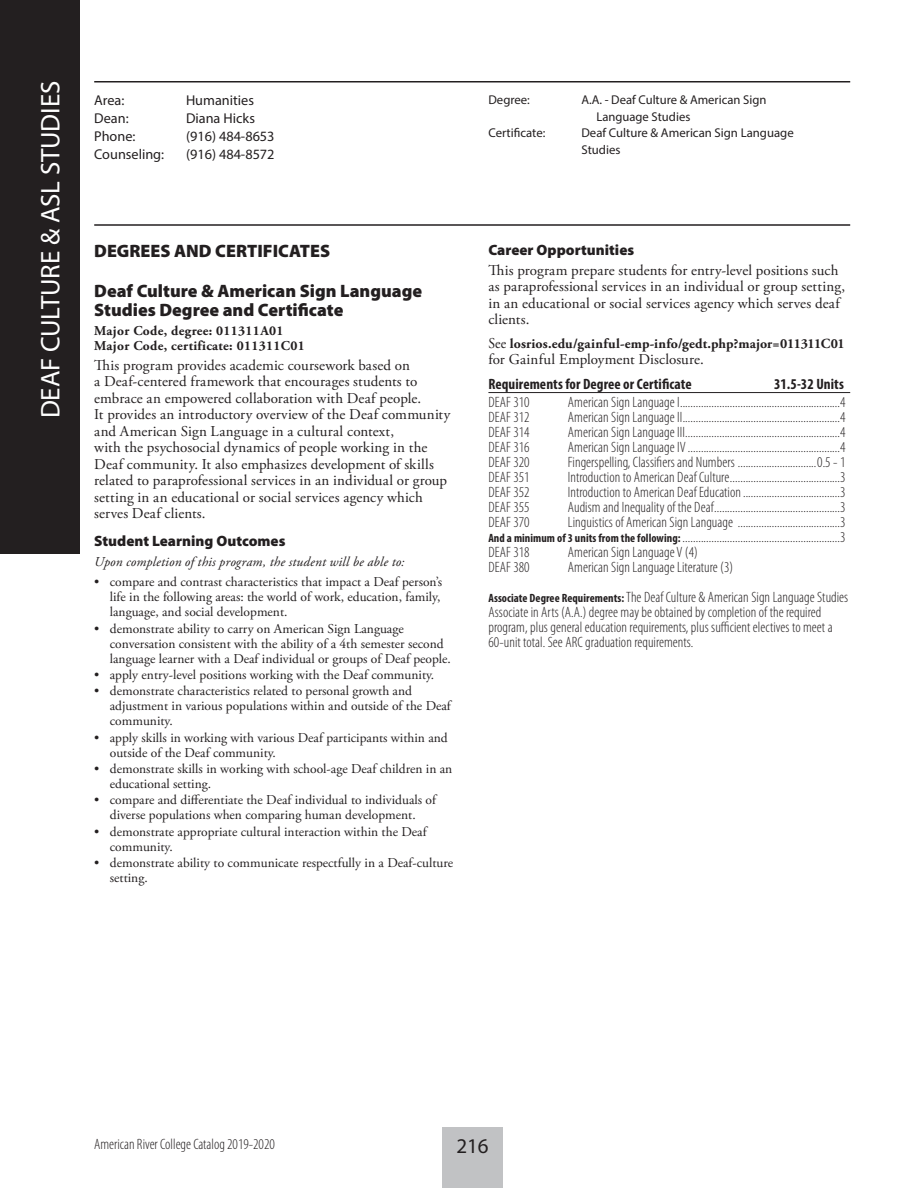
<style>
.page{position:relative;width:918px;height:1188px;background:#fff}
.page>*{position:absolute;margin:0;border:0;box-sizing:border-box;transform-origin:0 0}
._2018-Page_Head_Righ{font:27px "Myriad Pro";letter-spacing:-.005em;color:#fff}
.t1{font:21px "Myriad Pro";color:#231f20}
._2018-Heading_2{font:900 18px/19.5px "Myriad Pro";color:#231f20}
._2018-Heading_1{font:900 18px "Myriad Pro";color:#231f20}
._2018-Table_text{font:300 condensed 15px "Myriad Pro";letter-spacing:.005em;color:#231f20}
._2018-Body_text{font:15px/16.5px "Adobe Garamond Pro";letter-spacing:.01em;color:#231f20}
._2018-Table_Head_w_o{font:300 condensed 15px/15px "Myriad Pro";letter-spacing:.005em;color:#231f20}
._2018-Table_Head_UL{font:700 condensed 15px "Myriad Pro";letter-spacing:.005em;color:#231f20}
._2018-Heading_3{font:900 15px "Myriad Pro";color:#231f20}
._2018-Header_text{font:14.25px "Myriad Pro";color:#231f20}
._2018-Body_text-2{font:700 13.8px "Adobe Garamond Pro";letter-spacing:.01em;color:#231f20}
._2018-Body_text-just{font:13.5px/15px "Adobe Garamond Pro";color:#231f20}
._2018-Major_Code{font:700 13.5px/15px "Adobe Garamond Pro";letter-spacing:.025em;color:#231f20}
._2018-Body_text-3{font:italic 13.5px "Adobe Garamond Pro";letter-spacing:.015em;color:#231f20}
._2018-Header_text_2{font:12.75px/16.5px "Myriad Pro";color:#231f20}
.s1{font-weight:400;font-size:15px}
.s2{font-weight:700;font-size:12px}
</style>
<div class="page">
<div style="left:442px;top:1127px;width:61px;height:61px;background:#c1c2c4"></div>
<hr style="left:94px;top:224px;width:756px;height:2px;background:#231f20">
<hr style="left:94px;top:81px;width:756px;height:1px;background:#231f20">
<hr style="left:488px;top:392px;width:362px;height:1px;background:#231f20">
<div style="left:0;top:0;width:80px;height:554px;background:#231f20"></div>
<p class="_2018-Page_Head_Righ" style="left:34px;top:418px;width:339px;rotate:-90deg">DEAF CULTURE &amp; ASL STUDIES</p>
<p class="_2018-Header_text" style="left:94px;top:92px;width:32px">Area:</p>
<p class="_2018-Header_text" style="left:186px;top:92px;width:69px">Humanities</p>
<p class="_2018-Header_text" style="left:94px;top:110px;width:36px">Dean:</p>
<p class="_2018-Header_text" style="left:186px;top:110px;width:70px">Diana Hicks</p>
<p class="_2018-Header_text" style="left:94px;top:128px;width:43px">Phone:</p>
<p class="_2018-Header_text" style="left:186px;top:128px;width:90px">(916) 484-8653</p>
<p class="_2018-Header_text" style="left:94px;top:146px;width:71px">Counseling:</p>
<p class="_2018-Header_text" style="left:186px;top:146px;width:90px">(916) 484-8572</p>
<p class="_2018-Heading_1" style="left:94px;top:241px;width:237px">DEGREES AND CERTIFICATES</p>
<p class="_2018-Heading_2" style="left:94px;top:281px;width:329px">Deaf Culture &amp; American Sign Language<br>Studies Degree and Certificate</p>
<p class="_2018-Major_Code" style="left:94px;top:323px;width:212px">Major Code, degree: 011311A01<br>Major Code, certificate: 011311C01</p>
<p class="_2018-Body_text" style="left:94px;top:357px;width:358px">This program provides academic coursework based on<br>a Deaf-centered framework that encourages students to embrace an empowered collaboration with Deaf people.<br>It provides an introductory overview of the Deaf community and American Sign Language in a cultural context,<br>with the psychosocial dynamics of people working in the Deaf community. It also emphasizes development of skills related to paraprofessional services in an individual or group setting in an educational or social services agency which serves Deaf clients.</p>
<p class="_2018-Heading_3" style="left:94px;top:533px;width:193px">Student Learning Outcomes</p>
<p class="_2018-Body_text-3" style="left:94px;top:554px;width:312px">Upon completion of this program, the student will be able to:</p>
<p class="_2018-Body_text-just" style="left:110px;top:575px;width:334px;text-indent:-16px">• compare and contrast characteristics that impact a Deaf person’s life in the following areas: the world of work, education, family, language, and social development.</p>
<p class="_2018-Body_text-just" style="left:110px;top:621px;width:343px;text-indent:-16px">• demonstrate ability to carry on American Sign Language conversation consistent with the ability of a 4th semester second language learner with a Deaf individual or groups of Deaf people.</p>
<p class="_2018-Body_text-just" style="left:94px;top:668px;width:342px">• apply entry-level positions working with the Deaf community.</p>
<p class="_2018-Body_text-just" style="left:110px;top:684px;width:343px;text-indent:-16px">• demonstrate characteristics related to personal growth and adjustment in various populations within and outside of the Deaf community.</p>
<p class="_2018-Body_text-just" style="left:110px;top:730px;width:339px;text-indent:-16px">• apply skills in working with various Deaf participants within and outside of the Deaf community.</p>
<p class="_2018-Body_text-just" style="left:110px;top:762px;width:344px;text-indent:-16px">• demonstrate skills in working with school-age Deaf children in an educational setting.</p>
<p class="_2018-Body_text-just" style="left:94px;top:793px;width:343px;text-align:center">• compare and differentiate the Deaf individual to individuals of diverse populations when comparing human development.</p>
<p class="_2018-Body_text-just" style="left:110px;top:824px;width:318px;text-indent:-16px">• demonstrate appropriate cultural interaction within the Deaf community.</p>
<p class="_2018-Body_text-just" style="left:110px;top:856px;width:345px;text-indent:-16px">• demonstrate ability to communicate respectfully in a Deaf-culture setting.</p>
<p class="_2018-Header_text_2" style="left:488px;top:91px;width:43px">Degree:</p>
<p class="_2018-Header_text_2" style="left:581px;top:91px;width:186px">A.A. - Deaf Culture &amp; American Sign</p>
<p class="_2018-Header_text_2" style="left:596px;top:108px;width:95px">Language Studies</p>
<p class="_2018-Header_text_2" style="left:488px;top:124px;width:58px">Certificate:</p>
<p class="_2018-Header_text_2" style="left:581px;top:124px;width:214px">Deaf Culture &amp; American Sign Language<br>Studies</p>
<p class="_2018-Heading_3" style="left:488px;top:241px;width:147px">Career Opportunities</p>
<p class="_2018-Body_text" style="left:488px;top:262px;width:358px">This program prepare students for entry-level positions such as paraprofessional services in an individual or group setting, in an educational or social services agency which serves deaf clients.</p>
<p class="_2018-Body_text-2" style="left:488px;top:335px;width:358px"><span class="s1">See</span> losrios.edu/gainful-emp-info/gedt.php?major=011311C01</p>
<p class="_2018-Body_text" style="left:488px;top:352px;width:217px">for Gainful Employment Disclosure.</p>
<p class="_2018-Table_Head_UL" style="left:488px;top:375px;width:205px">Requirements for Degree or Certificate</p>
<p class="_2018-Table_Head_UL" style="left:774px;top:375px;width:71px">31.5-32 Units</p>
<p class="_2018-Table_text" style="left:488px;top:394px;width:43px">DEAF 310</p>
<p class="_2018-Table_text" style="left:568px;top:394px;width:279px">American Sign Language I.............................................................4</p>
<p class="_2018-Table_text" style="left:488px;top:409px;width:43px">DEAF 312</p>
<p class="_2018-Table_text" style="left:568px;top:409px;width:279px">American Sign Language II............................................................4</p>
<p class="_2018-Table_text" style="left:488px;top:424px;width:43px">DEAF 314</p>
<p class="_2018-Table_text" style="left:568px;top:424px;width:279px">American Sign Language III...........................................................4</p>
<p class="_2018-Table_text" style="left:488px;top:439px;width:43px">DEAF 316</p>
<p class="_2018-Table_text" style="left:568px;top:439px;width:279px">American Sign Language IV ..........................................................4</p>
<p class="_2018-Table_text" style="left:488px;top:454px;width:43px">DEAF 320</p>
<p class="_2018-Table_text" style="left:568px;top:454px;width:279px">Fingerspelling, Classifiers and Numbers ..............................0.5 - 1</p>
<p class="_2018-Table_text" style="left:488px;top:469px;width:43px">DEAF 351</p>
<p class="_2018-Table_text" style="left:568px;top:469px;width:279px">Introduction to American Deaf Culture..........................................3</p>
<p class="_2018-Table_text" style="left:488px;top:484px;width:43px">DEAF 352</p>
<p class="_2018-Table_text" style="left:568px;top:484px;width:279px">Introduction to American Deaf Education.....................................3</p>
<p class="_2018-Table_text" style="left:488px;top:499px;width:43px">DEAF 355</p>
<p class="_2018-Table_text" style="left:568px;top:499px;width:279px">Audism and Inequality of the Deaf................................................3</p>
<p class="_2018-Table_text" style="left:488px;top:514px;width:43px">DEAF 370</p>
<p class="_2018-Table_text" style="left:568px;top:514px;width:279px">Linguistics of American Sign Language .......................................3</p>
<p class="_2018-Table_text" style="left:488px;top:529px;width:359px"><span class="s2">And a minimum of 3 units from the following:</span> ............................................................3</p>
<p class="_2018-Table_text" style="left:488px;top:544px;width:43px">DEAF 318</p>
<p class="_2018-Table_text" style="left:568px;top:544px;width:132px">American Sign Language V (4)</p>
<p class="_2018-Table_text" style="left:488px;top:559px;width:43px">DEAF 380</p>
<p class="_2018-Table_text" style="left:568px;top:559px;width:167px">American Sign Language Literature (3)</p>
<p class="_2018-Table_Head_w_o" style="left:488px;top:590px;width:361px"><span class="s2">Associate Degree Requirements:</span> The Deaf Culture &amp; American Sign Language Studies Associate in Arts (A.A.) degree may be obtained by completion of the required program, plus general education requirements, plus sufficient electives to meet a 60-unit total. See ARC graduation requirements.</p>
<p class="_2018-Table_Head_w_o" style="left:94px;top:1137px;width:182px">American River College Catalog 2019-2020</p>
<h2 class="t1" style="left:456px;top:1133px;width:34px">216</h2>
</div>
